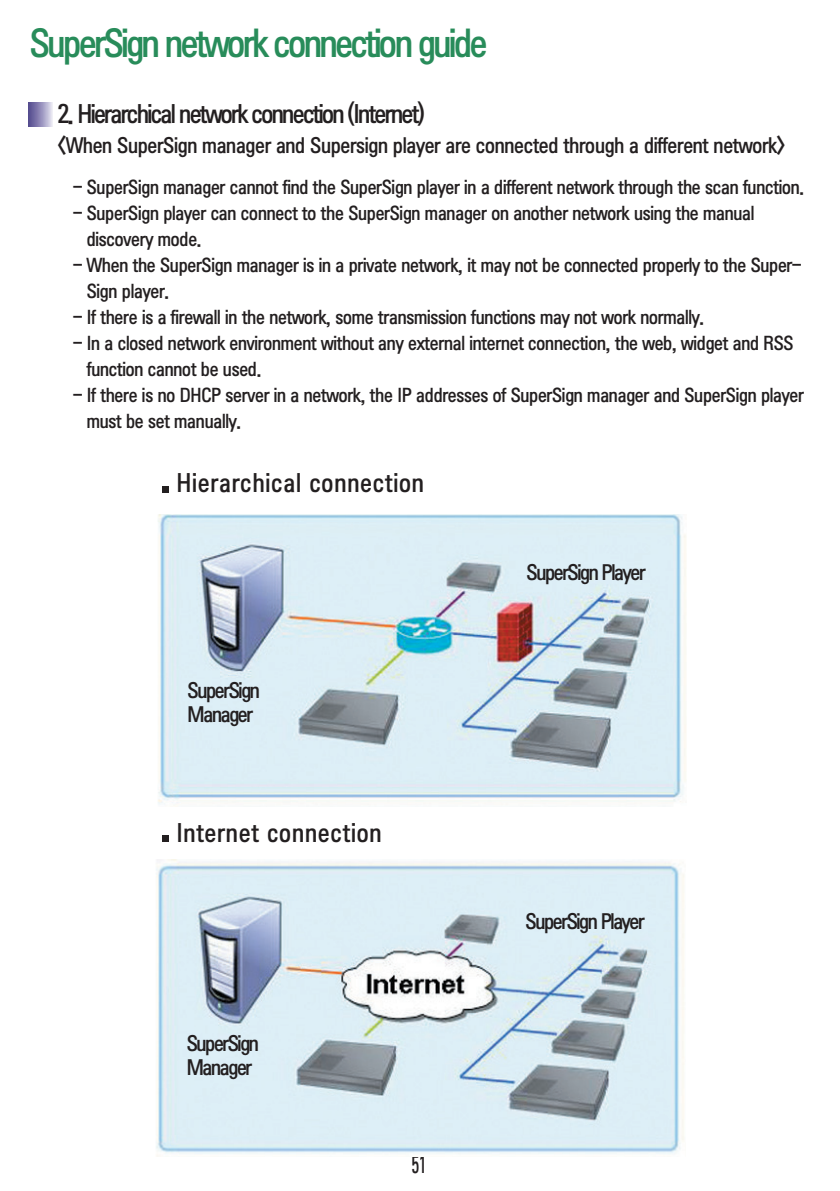
<style>
.page{position:relative;width:840px;height:1191px;background:#fff}
.page>*{position:absolute;margin:0;border:0;box-sizing:border-box;transform-origin:0 0}
.t1{font:36px "LG Display Kor Cn";letter-spacing:-.1em;color:#288c5a}
.t2{font:24px "LG Display Kor Cn";letter-spacing:-.1em;color:#231f20}
.t3{font:24px "LG Display Kor Cn";color:#231f20}
.t4{font:22px "LG Display Kor Cn";color:#231f20;scale:.7 1}
.t5{font:20px "LG Display Kor Cn";letter-spacing:-.05em;color:#231f20}
.t6{font:20px/24px "LG Display Kor Cn";letter-spacing:-.1em;color:#231f20}
.t7{font:18px/26px "LG Display Kor Cn";letter-spacing:-.05em;color:#231f20}
</style>
<div class="page">
<svg style="left:28px;top:102px;width:24px;height:24px"></svg>
<svg style="left:162px;top:486px;width:6px;height:6px"></svg>
<img style="left:158px;top:514px;width:527px;height:292px">
<svg style="left:162px;top:836px;width:6px;height:6px"></svg>
<img style="left:156px;top:859px;width:528px;height:297px">
<h1 class="t1" style="left:29px;top:18px;width:460px">SuperSign network connection guide</h1>
<h2 class="t2" style="left:58px;top:97px;width:369px">2. Hierarchical network connection (Internet)</h2>
<p class="t5" style="left:58px;top:131px;width:729px">&lt;When SuperSign manager and Supersign player are connected through a different network&gt;</p>
<p class="t7" style="left:73px;top:174px;width:733px">- SuperSign manager cannot find the SuperSign player in a different network through the scan function.</p>
<p class="t7" style="left:86px;top:200px;width:669px;text-indent:-14px">- SuperSign player can connect to the SuperSign manager on another network using the manual discovery mode.</p>
<p class="t7" style="left:86px;top:252px;width:716px;text-indent:-14px">- When the SuperSign manager is in a private network, it may not be connected properly to the Super-<br>Sign player.</p>
<p class="t7" style="left:73px;top:304px;width:633px">- If there is a firewall in the network, some transmission functions may not work normally.</p>
<p class="t7" style="left:86px;top:330px;width:708px;text-indent:-14px">- In a closed network environment without any external internet connection, the web, widget and RSS function cannot be used.</p>
<p class="t7" style="left:86px;top:382px;width:719px;text-indent:-14px">- If there is no DHCP server in a network, the IP addresses of SuperSign manager and SuperSign player must be set manually.</p>
<h2 class="t3" style="left:176px;top:466px;width:250px">Hierarchical connection</h2>
<p class="t6" style="left:187px;top:678px;width:74px">SuperSign<br>Manager</p>
<h2 class="t3" style="left:176px;top:816px;width:207px">Internet connection</h2>
<p class="t6" style="left:186px;top:1031px;width:74px">SuperSign<br>Manager</p>
<p class="t4" style="left:411px;top:1149px;width:23px">51</p>
<p class="t6" style="left:526px;top:559px;width:121px">SuperSign Player</p>
<p class="t6" style="left:525px;top:909px;width:121px">SuperSign Player</p>
</div>
